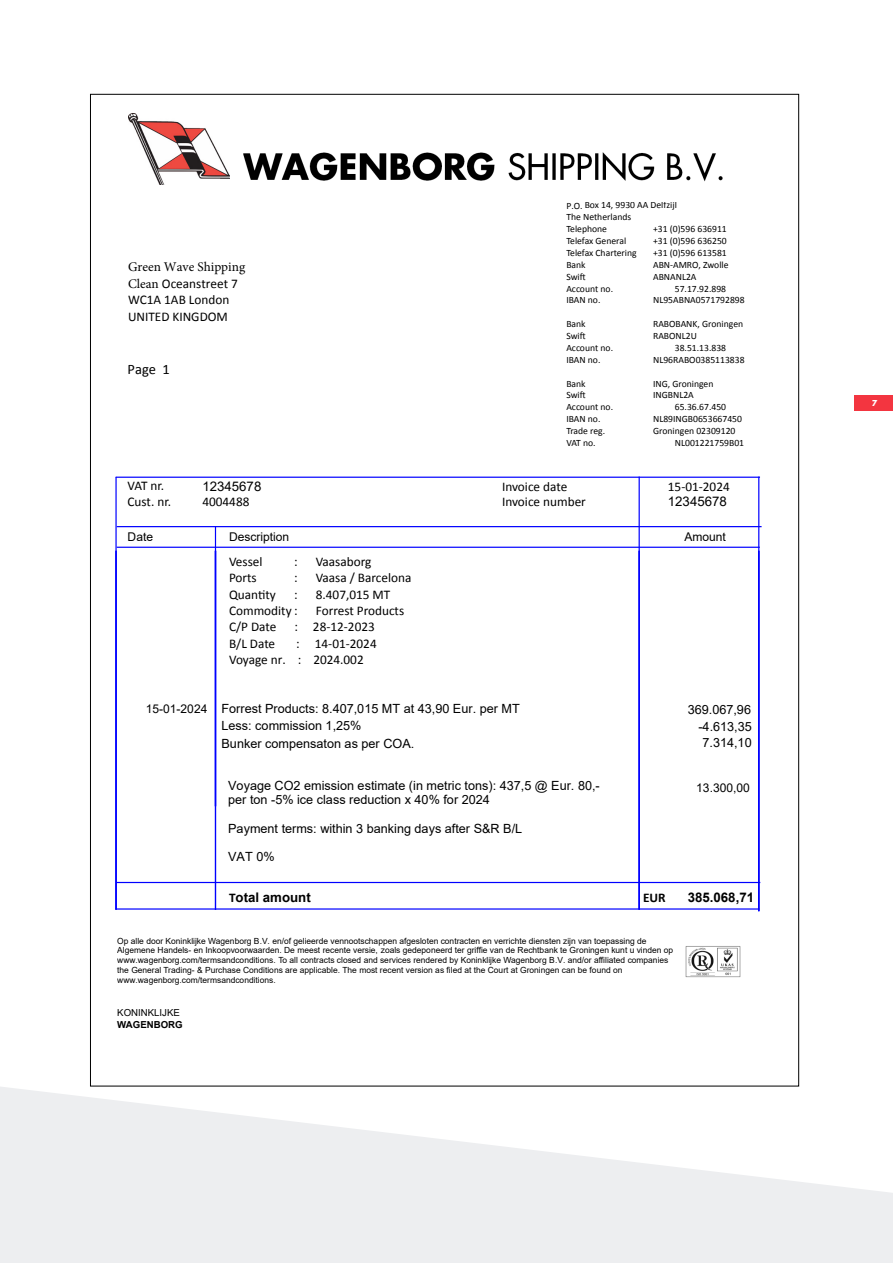
<style>
.page{position:relative;width:893px;height:1263px;background:#fff}
.page>*{position:absolute;margin:0;border:0;box-sizing:border-box;transform-origin:0 0}
.t1{font:14.4px "Calibri";color:#000}
.t2{font:13.2px/16.6px "Calibri";color:#000}
.t3{font:700 13.2px "Arial";color:#000}
.t4{font:13.2px "Minion Pro";color:#000}
.t5{font:13.2px "Arial";color:#000}
.t6{font:700 13.2px "Calibri";color:#000}
.t7{font:12.6px/16.5px "Arial";color:#000}
.t8{font:12px "Arial";color:#000}
.t9{font:12px "Arial";color:#000}
.t10{font:9.6px/11.9px "Calibri";color:#000}
.t11{font:9.6px "Arial";color:#000}
.t12{font:700 9.6px "Arial";color:#000}
.t13{font:700 9px "Futura PT";color:#fff}
.t14{font:8.4px/9.8px "Arial";color:#000}
.s1{font-family:"Minion Pro"}
.s2{font-style:inherit}
.s3{font-family:"Calibri"}
</style>
<div class="page">
<div style="left:855px;top:395px;width:38px;height:16px;background:#f33540"></div>
<svg style="left:0;top:1086px;width:893px;height:177px;fill:#edeef0"></svg>
<hr style="left:117px;top:526px;width:644px;height:1px;background:#00f">
<hr style="left:215px;top:527px;width:1px;height:279px;background:#00f">
<hr style="left:116px;top:477px;width:643px;height:1px;background:#00f">
<hr style="left:639px;top:477px;width:1px;height:432px;background:#00f">
<hr style="left:758px;top:477px;width:1px;height:433px;background:#00f">
<hr style="left:115px;top:477px;width:2px;height:432px;background:#00f">
<hr style="left:117px;top:547px;width:642px;height:1px;background:#00f">
<hr style="left:215px;top:551px;width:1px;height:358px;background:#00f">
<hr style="left:117px;top:882px;width:643px;height:1px;background:#00f">
<hr style="left:116px;top:908px;width:643px;height:2px;background:#00f">
<img style="left:243px;top:152px;width:480px;height:30px">
<img style="left:128px;top:113px;width:101px;height:72px">
<img style="left:685px;top:946px;width:56px;height:32px">
<h2 class="t4" style="left:128px;top:258px;width:119px">Green Wave Shipping</h2>
<h2 class="t2" style="left:128px;top:274px;width:111px"><span class="s1">Clean</span> Oceanstreet 7<br>WC1A 1AB London<br>UNITED KINGDOM</h2>
<h1 class="t1" style="left:128px;top:361px;width:44px">Page 1</h1>
<h2 class="t2" style="left:128px;top:478px;width:45px;line-height:15.3px">VAT nr.<br>Cust. nr.</h2>
<h2 class="t5" style="left:202px;top:477px;width:60px">12345678</h2>
<h2 class="t2" style="left:202px;top:493px;width:49px">4004488</h2>
<p class="t10" style="left:566px;top:199px;width:112px">P.O. Box 14, 9930 AA Delfzijl<br>The Netherlands<br>Telephone</p>
<p class="t10" style="left:653px;top:223px;width:75px">+31 (0)596 636911</p>
<p class="t10" style="left:566px;top:235px;width:61px">Telefax General</p>
<p class="t10" style="left:653px;top:235px;width:75px">+31 (0)596 636250</p>
<p class="t10" style="left:566px;top:246px;width:72px">Telefax Chartering</p>
<p class="t10" style="left:653px;top:246px;width:75px">+31 (0)596 613581</p>
<p class="t10" style="left:566px;top:258px;width:21px">Bank</p>
<p class="t10" style="left:653px;top:258px;width:77px">ABN-AMRO, Zwolle</p>
<p class="t10" style="left:566px;top:270px;width:21px">Swif</p>
<p class="t10" style="left:653px;top:270px;width:45px">ABNANL2A</p>
<p class="t10" style="left:566px;top:282px;width:48px">Account no.</p>
<p class="t10" style="left:675px;top:282px;width:53px">57.17.92.898</p>
<p class="t10" style="left:566px;top:294px;width:36px">IBAN no.</p>
<p class="t10" style="left:653px;top:294px;width:93px">NL95ABNA0571792898</p>
<p class="t10" style="left:566px;top:318px;width:21px">Bank</p>
<p class="t10" style="left:653px;top:318px;width:92px">RABOBANK, Groningen</p>
<p class="t10" style="left:566px;top:329px;width:21px">Swif</p>
<p class="t10" style="left:653px;top:329px;width:45px">RABONL2U</p>
<p class="t10" style="left:566px;top:341px;width:48px">Account no.</p>
<p class="t10" style="left:675px;top:341px;width:53px">38.51.13.838</p>
<p class="t10" style="left:566px;top:353px;width:36px">IBAN no.</p>
<p class="t10" style="left:653px;top:353px;width:93px">NL96RABO0385113838</p>
<p class="t10" style="left:566px;top:377px;width:21px">Bank</p>
<p class="t10" style="left:653px;top:377px;width:62px">ING, Groningen</p>
<p class="t10" style="left:566px;top:389px;width:21px">Swif</p>
<p class="t10" style="left:653px;top:389px;width:42px">INGBNL2A</p>
<p class="t10" style="left:566px;top:401px;width:48px">Account no.</p>
<p class="t10" style="left:675px;top:401px;width:53px">65.36.67.450</p>
<p class="t10" style="left:566px;top:413px;width:36px">IBAN no.</p>
<p class="t10" style="left:653px;top:413px;width:90px">NL89INGB0653667450</p>
<p class="t10" style="left:566px;top:424px;width:40px">Trade reg.</p>
<p class="t10" style="left:653px;top:424px;width:84px">Groningen 02309120</p>
<p class="t10" style="left:566px;top:436px;width:31px">VAT no.</p>
<p class="t10" style="left:675px;top:436px;width:71px">NL001221759B01</p>
<h2 class="t2" style="left:502px;top:479px;width:85px;line-height:14.4px">Invoice date<br>Invoice number</h2>
<h2 class="t2" style="left:668px;top:478px;width:63px">15-01-2024</h2>
<h2 class="t5" style="left:668px;top:492px;width:60px">12345678</h2>
<h3 class="t8" style="left:128px;top:528px;width:27px">Date</h3>
<h3 class="t8" style="left:229px;top:528px;width:62px">Description</h3>
<h3 class="t8" style="left:684px;top:528px;width:43px">Amount</h3>
<h2 class="t2" style="left:229px;top:552px;width:35px">Vessel</h2>
<h2 class="t2" style="left:294px;top:552px;width:5px">:</h2>
<h2 class="t2" style="left:316px;top:552px;width:57px">Vaasaborg</h2>
<h2 class="t2" style="left:229px;top:569px;width:29px">Ports</h2>
<h2 class="t2" style="left:294px;top:569px;width:5px">:</h2>
<h2 class="t2" style="left:316px;top:569px;width:97px">Vaasa / Barcelona</h2>
<h2 class="t2" style="left:229px;top:585px;width:48px">Quantty</h2>
<h2 class="t2" style="left:294px;top:585px;width:5px">:</h2>
<h2 class="t2" style="left:316px;top:585px;width:76px">8.407,015 MT</h2>
<h2 class="t2" style="left:229px;top:601px;width:70px">Commodity :</h2>
<h2 class="t2" style="left:316px;top:601px;width:90px">Forrest Products</h2>
<h2 class="t2" style="left:229px;top:618px;width:49px">C/P Date</h2>
<h2 class="t2" style="left:294px;top:618px;width:82px">: 28-12-2023</h2>
<h2 class="t2" style="left:229px;top:634px;width:48px">B/L Date</h2>
<h2 class="t2" style="left:229px;top:634px;width:149px;text-indent:67px">: 14-01-2024<br>Voyage nr. : 2024.002</h2>
<h3 class="t8" style="left:146px;top:700px;width:63px">15-01-2024</h3>
<h3 class="t7" style="left:222px;top:700px;width:300px;line-height:17.2px">Forrest Products: 8.407,015 MT at 43,90 Eur. per MT<br>Less: commission 1,25%<br>Bunker compensaton as per COA<span class="s2">.</span></h3>
<h3 class="t7" style="left:228px;top:778px;width:373px;line-height:14.1px">Voyage CO2 emission estimate (in metric tons): 437,5 @ Eur. 80,- per ton -5% ice class reduction x 40% for 2024</h3>
<h3 class="t7" style="left:228px;top:820px;width:296px">Payment terms: within 3 banking days after S&amp;R B/L</h3>
<h3 class="t7" style="left:228px;top:848px;width:48px">VAT 0%</h3>
<h2 class="t3" style="left:229px;top:888px;width:83px"><span class="s3">T</span>otal amount</h2>
<p class="t14" style="left:117px;top:936px;width:557px">Op alle door Koninklijke Wagenborg B.V. en/of gelieerde vennootschappen afgesloten contracten en verrichte diensten zijn van toepassing de Algemene Handels- en Inkoopvoorwaarden. De meest recente versie, zoals gedeponeerd ter griffie van de Rechtbank te Groningen kunt u vinden op www.wagenborg.com/termsandconditions. To all contracts closed and services rendered by Koninklijke Wagenborg B.V. and/or affiliated companies the General Trading- &amp; Purchase Conditions are applicable. The most recent version as filed at the Court at Groningen can be found on www.wagenborg.com/termsandconditions.</p>
<h3 class="t7" style="left:688px;top:701px;width:66px;text-align:right">369.067,96 -4.613,35<br>7.314,10</h3>
<h3 class="t9" style="left:696px;top:780px;width:55px">13.300,00</h3>
<h2 class="t6" style="left:643px;top:888px;width:24px">EUR</h2>
<h2 class="t3" style="left:688px;top:888px;width:68px">385.068,71</h2>
<p class="t11" style="left:117px;top:1006px;width:64px">KONINKLIJKE</p>
<p class="t12" style="left:117px;top:1018px;width:67px">WAGENBORG</p>
<p class="t13" style="left:872px;top:398px;width:7px">7</p>
</div>
